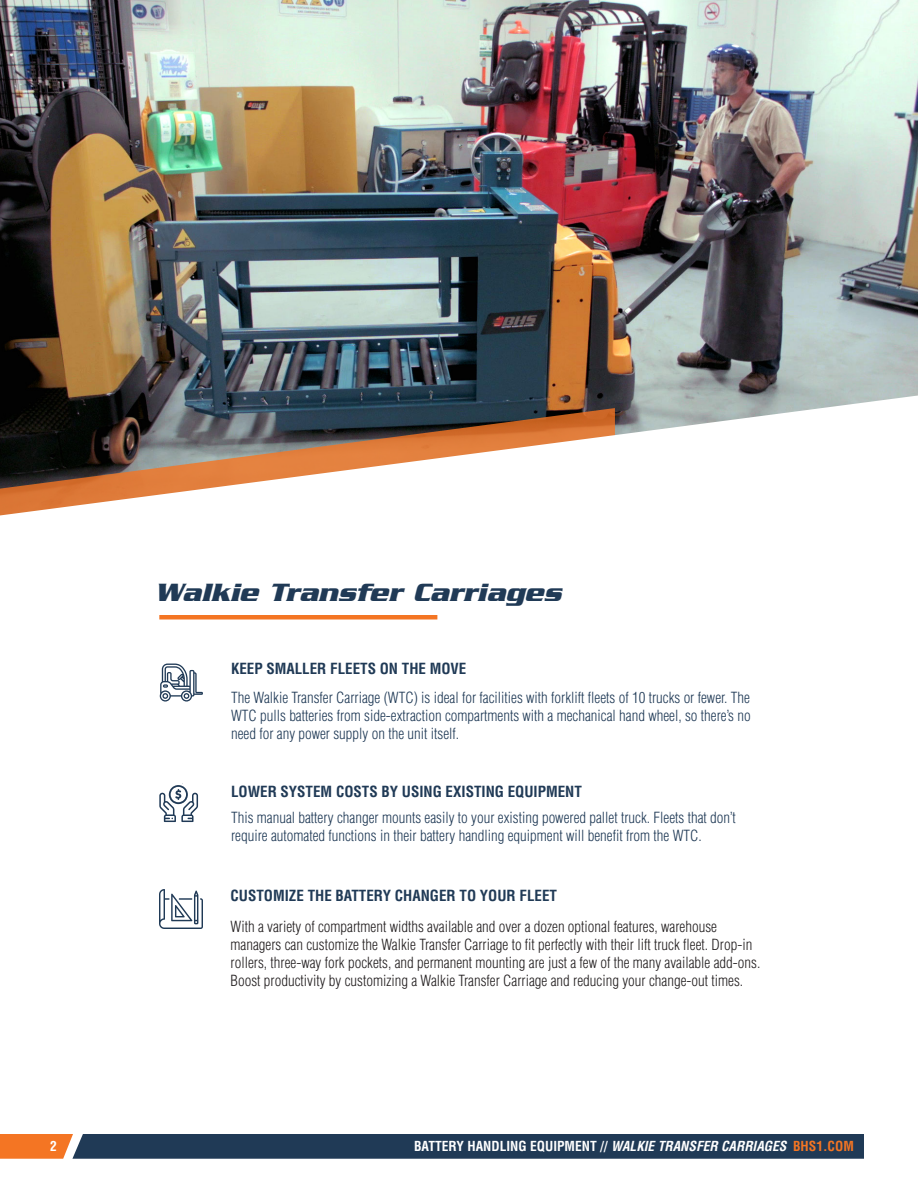
<style>
.page{position:relative;width:918px;height:1188px;background:#fff}
.page>*{position:absolute;margin:0;border:0;box-sizing:border-box;transform-origin:0 0}
.PRODUCT_NAME{font:italic 700 27px "Serpentine Std";color:#203a56}
.F_B{font:300 condensed 15px/18px "Helvetica LT Std";color:#203a56;text-align:justify}
.PRODUCT_NAME-2{font:300 condensed 15px/18px "Helvetica LT Std";color:#231f20}
.SUBHEADING{font:700 condensed 15px "Helvetica LT Std";color:#203a56}
.t1{font:700 condensed 13.5px "Helvetica LT Std";color:#fff}
.s1{font-style:italic}
.s2{color:#f47523}
</style>
<div class="page">
<svg style="left:0;top:1134px;width:864px;height:25px;background:#354255"></svg>
<img style="left:0;top:0;width:918px;height:396px">
<svg style="left:0;top:396px;width:913px;height:224px"></svg>
<div style="left:159px;top:615px;width:278px;height:5px;background:#f47523"></div>
<svg style="left:159px;top:889px;width:44px;height:40px"></svg>
<svg style="left:159px;top:663px;width:44px;height:39px"></svg>
<svg style="left:159px;top:792px;width:39px;height:30px"></svg>
<svg style="left:167px;top:783px;width:24px;height:22px"></svg>
<p class="PRODUCT_NAME" style="left:155px;top:577px;width:408px">Walkie Transfer Carriages</p>
<p class="SUBHEADING" style="left:231px;top:659px;width:237px">KEEP SMALLER FLEETS ON THE MOVE</p>
<p class="F_B" style="left:231px;top:689px;width:521px">The Walkie Transfer Carriage (WTC) is ideal for facilities with forklift fleets of 10 trucks or fewer. The WTC pulls batteries from side-extraction compartments with a mechanical hand wheel, so there’s no need for any power supply on the unit itself.</p>
<p class="SUBHEADING" style="left:231px;top:782px;width:352px">LOWER SYSTEM COSTS BY USING EXISTING EQUIPMENT</p>
<p class="F_B" style="left:231px;top:808px;width:506px">This manual battery changer mounts easily to your existing powered pallet truck. Fleets that don’t require automated functions in their battery handling equipment will benefit from the WTC.</p>
<p class="SUBHEADING" style="left:231px;top:886px;width:328px">CUSTOMIZE THE BATTERY CHANGER TO YOUR FLEET</p>
<p class="PRODUCT_NAME-2" style="left:231px;top:917px;width:531px">With a variety of compartment widths available and over a dozen optional features, warehouse managers can customize the Walkie Transfer Carriage to fit perfectly with their lift truck fleet. Drop-in rollers, three-way fork pockets, and permanent mounting are just a few of the many available add-ons.<br>Boost productivity by customizing a Walkie Transfer Carriage and reducing your change-out times.</p>
<p class="t1" style="left:50px;top:1138px;width:8px">2</p>
<p class="t1" style="left:414px;top:1138px;width:441px">BATTERY HANDLING EQUIPMENT // <span class="s1">WALKIE TRANSFER CARRIAGES</span> <span class="s2">BHS1.COM</span></p>
</div>
